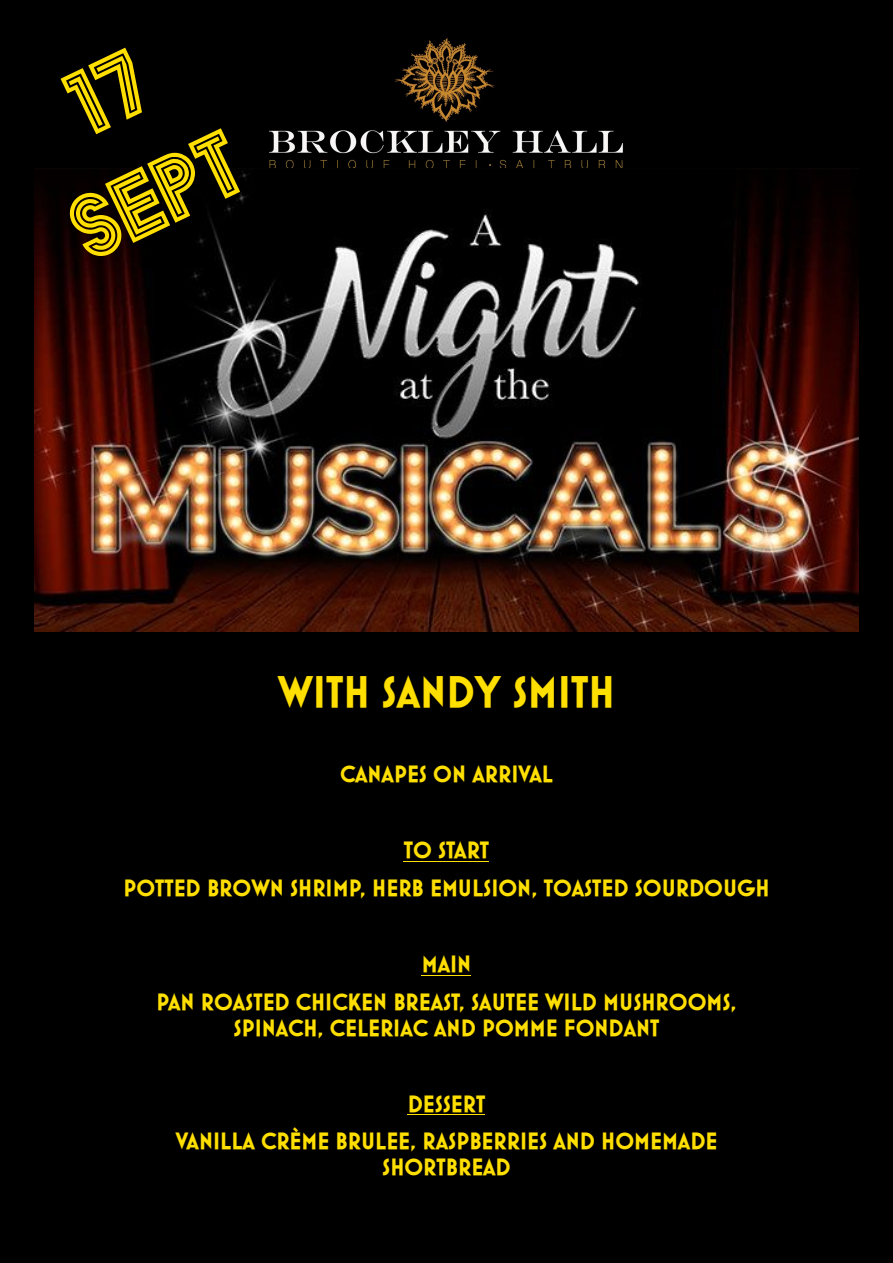
<style>
.page{position:relative;width:893px;height:1263px;background:#000}
.page>*{position:absolute;margin:0;border:0;box-sizing:border-box;transform-origin:0 0}
.t1{font:96px/114px "Chicago Neon";color:#ffdf00;text-align:center}
.t2{font:700 45px "Mostra One";color:#ffdf00}
.t3{font:700 24px/38px "Mostra One";color:#ffdf00;text-align:center}
</style>
<div class="page">
<img style="left:269px;top:38px;width:354px;height:130px">
<img style="left:35px;top:169px;width:823px;height:462px">
<hr style="left:404px;top:861px;width:85px;height:1px;background:#ffdf00">
<hr style="left:422px;top:975px;width:49px;height:1px;background:#ffdf00">
<hr style="left:408px;top:1115px;width:77px;height:1px;background:#ffdf00">
<h1 class="t1" style="left:4px;top:89px;width:181px;rotate:-26deg">17<br>SEPT</h1>
<h2 class="t2" style="left:278px;top:666px;width:338px">WITH SANDY SMITH</h2>
<p class="t3" style="left:340px;top:755px;width:214px">CANAPES ON ARRIVAL</p>
<p class="t3" style="left:123px;top:830px;width:648px">TO START<br>POTTED BROWN SHRIMP, HERB EMULSION, TOASTED SOURDOUGH</p>
<p class="t3" style="left:156px;top:944px;width:582px">MAIN<br>PAN ROASTED CHICKEN BREAST, SAUTEE WILD MUSHROOMS,</p>
<p class="t3" style="left:234px;top:1008px;width:427px">SPINACH, CELERIAC AND POMME FONDANT</p>
<p class="t3" style="left:176px;top:1084px;width:543px">DESSERT<br>VANILLA CRÈME BRULEE, RASPBERRIES AND HOMEMADE</p>
<p class="t3" style="left:382px;top:1148px;width:130px">SHORTBREAD</p>
</div>
